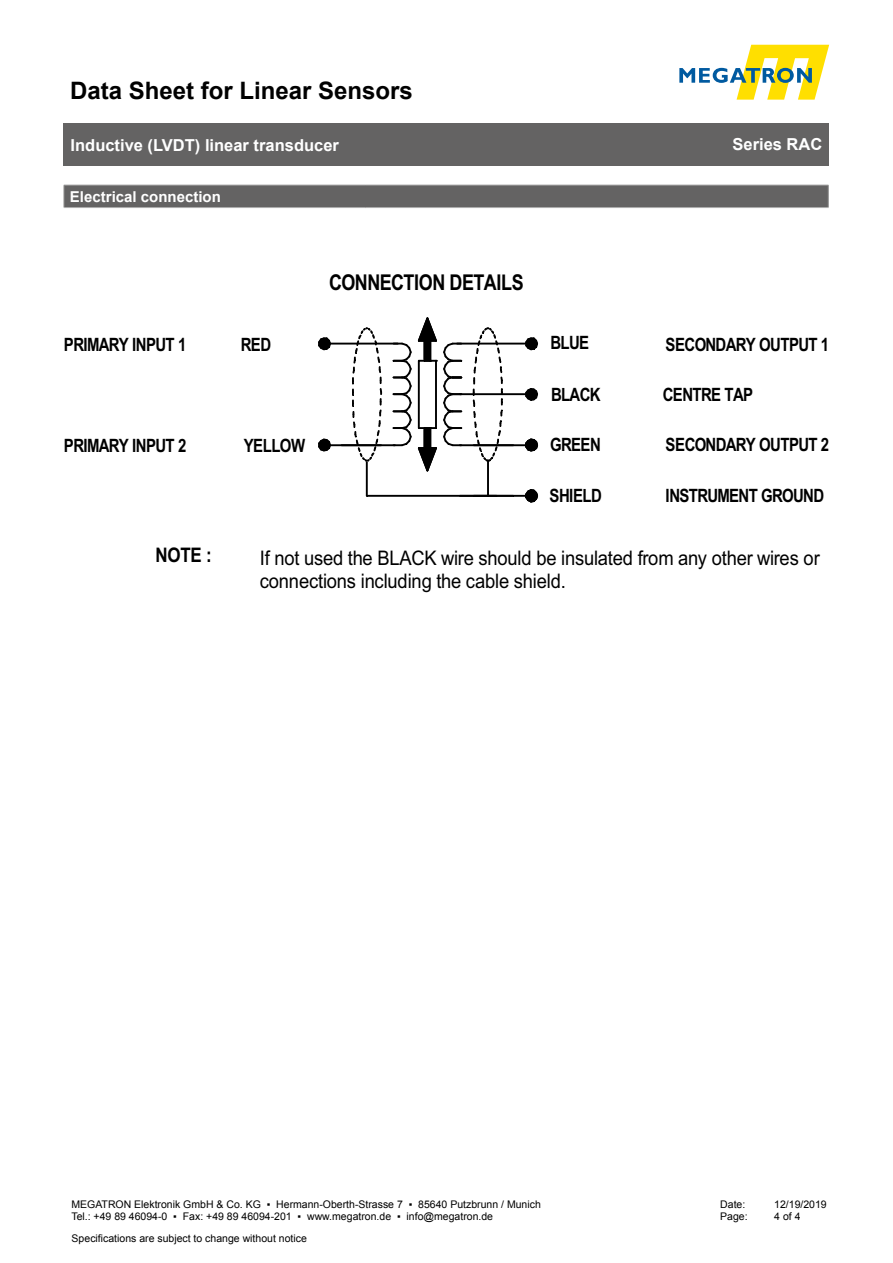
<style>
.page{position:relative;width:893px;height:1263px;background:#fff}
.page>*{position:absolute;margin:0;border:0;box-sizing:border-box;transform-origin:0 0}
.t1{font:700 24px "Arial";color:#000}
.t2{font:700 21.75px "Arial";letter-spacing:-.03em;color:#000;scale:.82 1}
.t3{font:20.1px/23px "Arial";letter-spacing:-.01em;color:#000;scale:.92 1}
.t4{font:700 20.1px "Arial";color:#000;scale:.84 1}
.t5{font:700 18.3px "Arial";letter-spacing:-.045em;color:#000;scale:.81 1}
.t6{font:700 16.5px "Arial";color:#fff}
.t7{font:700 15px "Arial";color:#fff}
.t8{font:10.5px/12.6px "Arial";color:#000}
</style>
<div class="page">
<div style="left:64px;top:123px;width:765px;height:43px;background:#646363"></div>
<svg style="left:679px;top:45px;width:150px;height:55px"></svg>
<svg style="left:64px;top:185px;width:765px;height:23px;background:#686767"></svg>
<hr style="left:341px;top:444px;width:54px;height:2px;background:#000">
<hr style="left:324px;top:343px;width:74px;height:2px;background:#000">
<hr style="left:324px;top:444px;width:57px;height:2px;background:#000">
<hr style="left:460px;top:444px;width:53px;height:2px;background:#000">
<hr style="left:457px;top:343px;width:73px;height:2px;background:#000">
<hr style="left:474px;top:444px;width:56px;height:2px;background:#000">
<svg style="left:523px;top:337px;width:15px;height:14px"></svg>
<svg style="left:318px;top:337px;width:14px;height:14px"></svg>
<svg style="left:318px;top:438px;width:14px;height:14px"></svg>
<hr style="left:460px;top:393px;width:71px;height:2px;background:#000">
<svg style="left:393px;top:317px;width:69px;height:155px"></svg>
<svg style="left:523px;top:388px;width:15px;height:13px"></svg>
<svg style="left:523px;top:438px;width:16px;height:14px"></svg>
<hr style="left:474px;top:495px;width:56px;height:2px;background:#000">
<svg style="left:523px;top:489px;width:16px;height:14px"></svg>
<hr style="left:366px;top:462px;width:2px;height:34px;background:#000">
<hr style="left:367px;top:495px;width:130px;height:2px;background:#000">
<hr style="left:487px;top:460px;width:2px;height:36px;background:#000">
<svg style="left:351px;top:327px;width:32px;height:136px"></svg>
<svg style="left:471px;top:327px;width:33px;height:136px"></svg>
<h1 class="t1" style="left:70px;top:74px;width:344px">Data Sheet for Linear Sensors</h1>
<h3 class="t6" style="left:71px;top:134px;width:270px">Inductive (LVDT) linear transducer</h3>
<h3 class="t6" style="left:732px;top:133px;width:91px">Series RAC</h3>
<p class="t7" style="left:70px;top:187px;width:152px">Electrical connection</p>
<p class="t5" style="left:64px;top:332px;width:153px">PRIMARY INPUT 1</p>
<p class="t5" style="left:64px;top:434px;width:153px">PRIMARY INPUT 2</p>
<p class="t5" style="left:241px;top:332px;width:39px">RED</p>
<p class="t2" style="left:329px;top:268px;width:239px">CONNECTION DETAILS</p>
<p class="t5" style="left:244px;top:434px;width:77px">YELLOW</p>
<p class="t5" style="left:550px;top:331px;width:49px">BLUE</p>
<p class="t5" style="left:551px;top:383px;width:63px">BLACK</p>
<p class="t5" style="left:550px;top:432px;width:64px">GREEN</p>
<p class="t5" style="left:550px;top:483px;width:66px">SHIELD</p>
<p class="t5" style="left:665px;top:332px;width:204px">SECONDARY OUTPUT 1</p>
<p class="t5" style="left:663px;top:383px;width:113px">CENTRE TAP</p>
<p class="t5" style="left:665px;top:432px;width:204px">SECONDARY OUTPUT 2</p>
<p class="t5" style="left:665px;top:483px;width:197px">INSTRUMENT GROUND</p>
<p class="t4" style="left:156px;top:542px;width:69px">NOTE :</p>
<p class="t3" style="left:260px;top:546px;width:610px">If not used the BLACK wire should be insulated from any other wires or connections including the cable shield.</p>
<p class="t8" style="left:71px;top:1198px;width:471px">MEGATRON Elektronik GmbH &amp; Co. KG ▪ Hermann-Oberth-Strasse 7 ▪ 85640 Putzbrunn / Munich<br>Tel.: +49 89 46094-0 ▪ Fax: +49 89 46094-201 ▪ www.megatron.de ▪ info@megatron.de</p>
<p class="t8" style="left:720px;top:1198px;width:27px">Date:</p>
<p class="t8" style="left:774px;top:1198px;width:54px">12/19/2019</p>
<p class="t8" style="left:720px;top:1210px;width:29px">Page:</p>
<p class="t8" style="left:774px;top:1210px;width:28px">4 of 4</p>
<p class="t8" style="left:72px;top:1232px;width:237px">Specifications are subject to change without notice</p>
</div>
